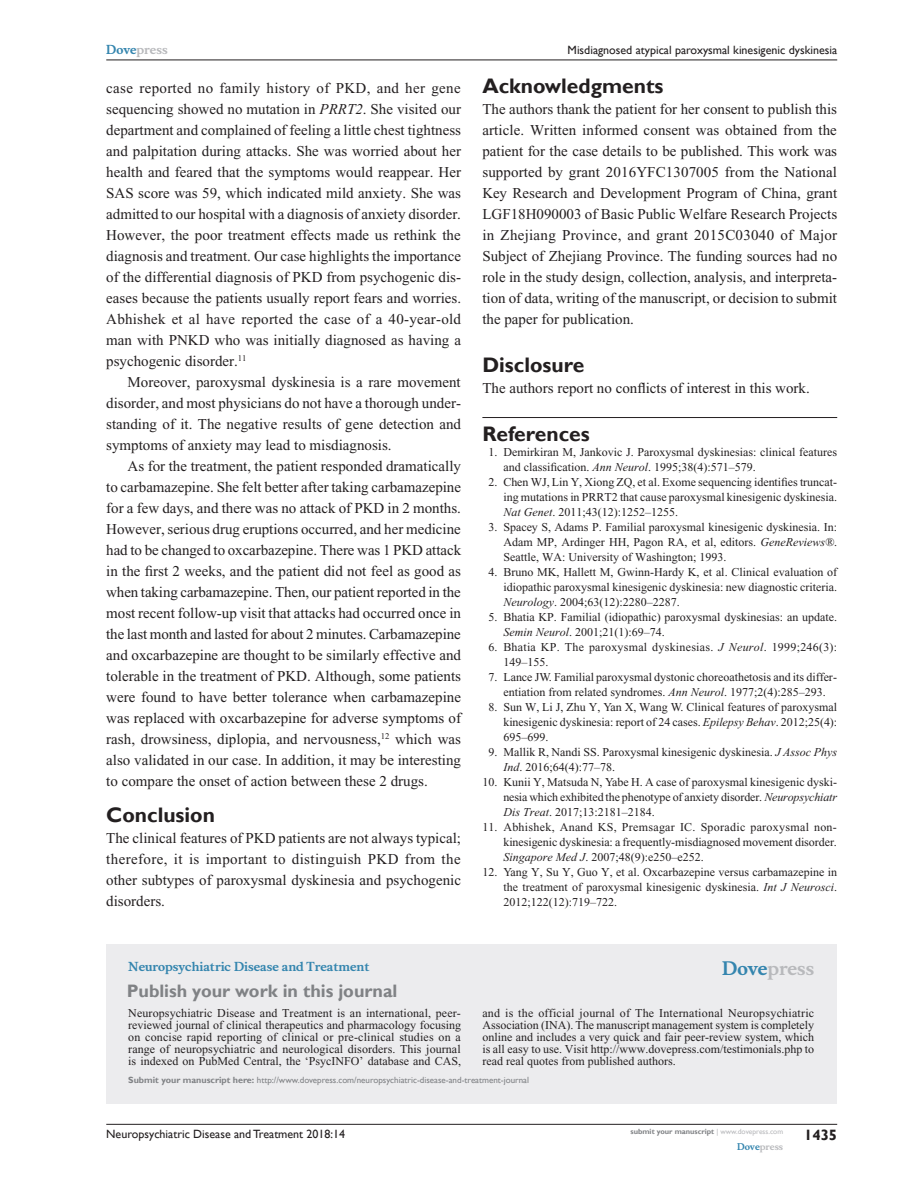
<style>
.page{position:relative;width:918px;height:1188px;background:#fff}
.page>*{position:absolute;margin:0;border:0;box-sizing:border-box;transform-origin:0 0}
.RefH{font:700 21px "Gill Sans";color:#231f20}
.PromBx-H1{font:700 18px "Gill Sans";color:#808285}
.PromBx-Brand{font:700 18px "Musee";color:#b8b9bc}
.Tx{font:15px/21px "Times New Roman";color:#231f20;text-align:justify}
.TxF{font:15px/21px "Times New Roman";color:#231f20;text-align:justify}
.RunFolio-R{font:700 15px "Gill Sans";color:#231f20}
.RefNL2{font:12px/15px "Times New Roman";color:#231f20;text-align:justify}
.PromBx-Tx{font:12px/12px "Times New Roman";color:#231f20;text-align:justify}
.RefNL2-2{font:12px/15px "Times New Roman";letter-spacing:.02em;color:#231f20}
.RunH-R{font:12px "Gill Sans";color:#231f20}
.RunF-R{font:12px "Gill Sans";color:#231f20}
.PromBx-JrnlName{font:700 12px "Musee";color:#3485ae}
.RunH-Brand-R{font:700 12px "Musee";color:#b8b9bc}
.PromBx-SubmitMssWebA{font:9px "Gill Sans";color:#808285}
.RunF-Brand-R{font:700 9px "Musee";color:#b8b9bc}
.RunF-SubmityourMS-R{font:700 7.5px "Gill Sans";color:#808285}
.s1{color:#3485ae}
.s2{font-style:italic}
.s3{font-weight:700}
.s4{font-weight:400;color:#b8b9bc}
</style>
<div class="page">
<div style="left:106px;top:944px;width:731px;height:159px;background:#ececee"></div>
<hr style="left:106px;top:1124px;width:731px;height:1px;background:#231f20">
<hr style="left:106px;top:60px;width:731px;height:1px;background:#231f20">
<hr style="left:482px;top:417px;width:355px;height:1px;background:#231f20">
<p class="RunH-Brand-R" style="left:106px;top:43px;width:63px"><span class="s1">Dove</span>press</p>
<p class="Tx" style="left:106px;top:77px;width:356px">case reported no family history of PKD, and her gene sequencing showed no mutation in <span class="s2">PRRT2</span>. She visited our department and complained of feeling a little chest tightness and palpitation during attacks. She was worried about her health and feared that the symptoms would reappear. Her SAS score was 59, which indicated mild anxiety. She was admitted to our hospital with a diagnosis of anxiety disorder.<br>However, the poor treatment effects made us rethink the diagnosis and treatment. Our case highlights the importance of the differential diagnosis of PKD from psychogenic dis&shy;eases because the patients usually report fears and worries.<br>Abhishek et al have reported the case of a 40-year-old man with PNKD who was initially diagnosed as having a psychogenic disorder.<sup>11</sup></p>
<p class="Tx" style="left:106px;top:371px;width:356px;text-indent:21px">Moreover, paroxysmal dyskinesia is a rare movement disorder, and most physicians do not have a thorough under&shy;standing of it. The negative results of gene detection and symptoms of anxiety may lead to misdiagnosis.</p>
<p class="Tx" style="left:106px;top:455px;width:356px;text-indent:21px">As for the treatment, the patient responded dramatically to carbamazepine. She felt better after taking carbamazepine for a few days, and there was no attack of PKD in 2 months.<br>However, serious drug eruptions occurred, and her medicine had to be changed to oxcarbazepine. There was 1 PKD attack in the first 2 weeks, and the patient did not feel as good as when taking carbamazepine. Then, our patient reported in the most recent follow-up visit that attacks had occurred once in the last month and lasted for about 2 minutes. Carbamazepine and oxcarbazepine are thought to be similarly effective and tolerable in the treatment of PKD. Although, some patients were found to have better tolerance when carbamazepine was replaced with oxcarbazepine for adverse symptoms of rash, drowsiness, diplopia, and nervousness,<sup>12</sup> which was also validated in our case. In addition, it may be interesting to compare the onset of action between these 2 drugs.</p>
<h1 class="RefH" style="left:106px;top:802px;width:110px">Conclusion</h1>
<p class="TxF" style="left:106px;top:827px;width:356px">The clinical features of PKD patients are not always typical; therefore, it is important to distinguish PKD from the other subtypes of paroxysmal dyskinesia and psychogenic disorders.</p>
<p class="RunH-R" style="left:568px;top:43px;width:271px">Misdiagnosed atypical paroxysmal kinesigenic dyskinesia</p>
<h1 class="RefH" style="left:482px;top:73px;width:183px">Acknowledgments</h1>
<p class="TxF" style="left:482px;top:98px;width:356px">The authors thank the patient for her consent to publish this article. Written informed consent was obtained from the patient for the case details to be published. This work was supported by grant 2016YFC1307005 from the National Key Research and Development Program of China, grant LGF18H090003 of Basic Public Welfare Research Projects in Zhejiang Province, and grant 2015C03040 of Major Subject of Zhejiang Province. The funding sources had no role in the study design, collection, analysis, and interpreta&shy;tion of data, writing of the manuscript, or decision to submit the paper for publication.</p>
<h1 class="RefH" style="left:482px;top:352px;width:103px">Disclosure</h1>
<p class="TxF" style="left:482px;top:377px;width:329px">The authors report no conflicts of interest in this work.</p>
<p class="RefH" style="left:482px;top:421px;width:109px">References</p>
<p class="RefNL2" style="left:503px;top:444px;width:335px;text-indent:-15px">1. Demirkiran M, Jankovic J. Paroxysmal dyskinesias: clinical features and classification. <span class="s2">Ann Neurol</span>. 1995;38(4):571–579.</p>
<p class="RefNL2" style="left:503px;top:474px;width:335px;text-indent:-15px">2. Chen WJ, Lin Y, Xiong ZQ, et al. Exome sequencing identifies truncat&shy;ing mutations in PRRT2 that cause paroxysmal kinesigenic dyskinesia.<br><span class="s2">Nat Genet</span>. 2011;43(12):1252–1255.</p>
<p class="RefNL2" style="left:503px;top:519px;width:335px;text-indent:-15px">3. Spacey S, Adams P. Familial paroxysmal kinesigenic dyskinesia. In:<br>Adam MP, Ardinger HH, Pagon RA, et al, editors. <span class="s2">GeneReviews®</span>.<br>Seattle, WA: University of Washington; 1993.</p>
<p class="RefNL2" style="left:503px;top:564px;width:335px;text-indent:-15px">4. Bruno MK, Hallett M, Gwinn-Hardy K, et al. Clinical evaluation of idiopathic paroxysmal kinesigenic dyskinesia: new diagnostic criteria.<br><span class="s2">Neurology</span>. 2004;63(12):2280–2287.</p>
<p class="RefNL2" style="left:503px;top:609px;width:335px;text-indent:-15px">5. Bhatia KP. Familial (idiopathic) paroxysmal dyskinesias: an update.<br><span class="s2">Semin Neurol</span>. 2001;21(1):69–74.</p>
<p class="RefNL2-2" style="left:503px;top:639px;width:335px;text-indent:-15px">6. Bhatia KP. The paroxysmal dyskinesias. <span class="s2">J Neurol</span>. 1999;246(3):<br>149–155.</p>
<p class="RefNL2" style="left:488px;top:669px;width:350px;text-align:center">7. Lance JW. Familial paroxysmal dystonic choreoathetosis and its differ&shy;entiation from related syndromes. <span class="s2">Ann Neurol</span>. 1977;2(4):285–293.</p>
<p class="RefNL2" style="left:503px;top:699px;width:335px;text-indent:-15px">8. Sun W, Li J, Zhu Y, Yan X, Wang W. Clinical features of paroxysmal kinesigenic dyskinesia: report of 24 cases. <span class="s2">Epilepsy Behav</span>. 2012;25(4):<br>695–699.</p>
<p class="RefNL2" style="left:503px;top:744px;width:335px;text-indent:-15px">9. Mallik R, Nandi SS. Paroxysmal kinesigenic dyskinesia. <span class="s2">J Assoc Phys<br>Ind</span>. 2016;64(4):77–78.</p>
<p class="RefNL2" style="left:503px;top:774px;width:335px;text-indent:-21px">10. Kunii Y, Matsuda N, Yabe H. A case of paroxysmal kinesigenic dyski&shy;nesia which exhibited the phenotype of anxiety disorder. <span class="s2">Neuropsychiatr Dis Treat</span>. 2017;13:2181–2184.</p>
<p class="RefNL2" style="left:503px;top:819px;width:335px;text-indent:-21px">11. Abhishek, Anand KS, Premsagar IC. Sporadic paroxysmal non&shy;kinesigenic dyskinesia: a frequently-misdiagnosed movement disorder.<br><span class="s2">Singapore Med J</span>. 2007;48(9):e250–e252.</p>
<p class="RefNL2" style="left:503px;top:864px;width:335px;text-indent:-21px">12. Yang Y, Su Y, Guo Y, et al. Oxcarbazepine versus carbamazepine in the treatment of paroxysmal kinesigenic dyskinesia. <span class="s2">Int J Neurosci</span>.<br>2012;122(12):719–722.</p>
<p class="PromBx-JrnlName" style="left:128px;top:959px;width:243px">Neuropsychiatric Disease and Treatment</p>
<p class="PromBx-H1" style="left:127px;top:980px;width:272px">Publish your work in this journal</p>
<p class="PromBx-Brand" style="left:722px;top:958px;width:94px"><span class="s1">Dove</span>press</p>
<p class="PromBx-Tx" style="left:128px;top:1007px;width:334px">Neuropsychiatric Disease and Treatment is an international, peer&shy;reviewed journal of clinical therapeutics and pharmacology focusing on concise rapid reporting of clinical or pre-clinical studies on a range of neuropsychiatric and neurological disorders. This journal is indexed on PubMed Central, the ‘PsycINFO’ database and CAS,</p>
<p class="PromBx-Tx" style="left:482px;top:1007px;width:333px">and is the official journal of The International Neuropsychiatric Association (INA). The manuscript management system is completely online and includes a very quick and fair peer-review system, which is all easy to use. Visit http://www.dovepress.com/testimonials.php to read real quotes from published authors.</p>
<p class="PromBx-SubmitMssWebA" style="left:128px;top:1075px;width:402px"><span class="s3">Submit your manuscript here:</span> http://www.dovepress.com/neuropsychiatric-disease-and-treatment-journal</p>
<p class="RunF-R" style="left:106px;top:1127px;width:241px">Neuropsychiatric Disease and Treatment 2018:14</p>
<p class="RunF-SubmityourMS-R" style="left:631px;top:1127px;width:154px">submit your manuscript <span class="s4">| www.dovepress.com</span></p>
<p class="RunF-Brand-R" style="left:737px;top:1141px;width:48px"><span class="s1">Dove</span>press</p>
<p class="RunFolio-R" style="left:804px;top:1126px;width:35px">1435</p>
</div>
